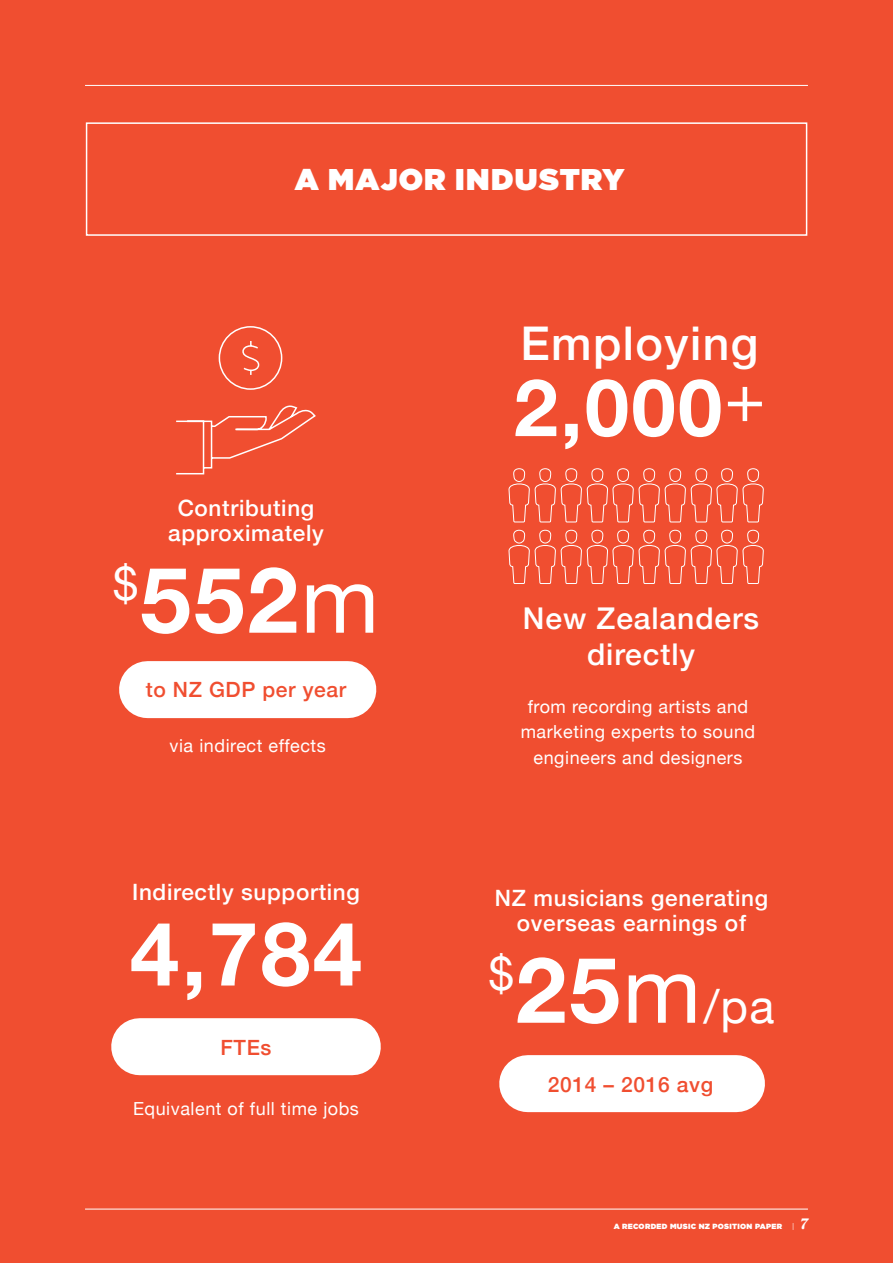
<style>
.page{position:relative;width:893px;height:1263px;background:#f04e30}
.page>*{position:absolute;margin:0;border:0;box-sizing:border-box;transform-origin:0 0}
.t1{font:700 91.5px "Helvetica Neue";color:#fff}
.t2{font:700 88.5px "Helvetica Neue";color:#fff}
.t3{font:700 79.5px "Helvetica Neue";color:#fff}
.t4{font:500 46.5px "Helvetica Neue";letter-spacing:.03em;color:#fff}
.t5{font:46.5px "Helvetica Neue";color:#fff}
.t6{font:500 30px/36px "Helvetica Neue";letter-spacing:.03em;color:#fff;text-align:center}
.t7{font:900 30px "Gotham HTF";letter-spacing:.04em;color:#fff}
.t8{font:500 22.5px/25.5px "Helvetica Neue";letter-spacing:.03em;color:#fff;text-align:center}
.t9{font:500 21px "Helvetica Neue";letter-spacing:.03em;color:#f04e30}
.t10{font:18px/25.5px "Helvetica Neue";letter-spacing:.03em;color:#fff;text-align:center}
.t11{font:900 7.5px "Gotham HTF";letter-spacing:.04em;color:#fff}
.t12{font:7.5px "Gotham HTF";color:#fff}
.s1{font-weight:400}
.s2{font-weight:700;font-size:91.5px}
.s3{font-size:91.5px}
.s4{font-family:"Cheltenham";font-weight:700;font-style:italic;font-size:15px}
</style>
<div class="page">
<hr style="left:85px;top:1209px;width:723px;height:1px;background:#fff">
<hr style="left:85px;top:85px;width:723px;height:1px;background:#fff">
<div style="left:148px;top:661px;width:200px;height:57px;background:#fff"></div>
<div style="left:140px;top:1018px;width:212px;height:57px;background:#fff"></div>
<div style="left:528px;top:1055px;width:208px;height:57px;background:#fff"></div>
<svg style="left:176px;top:405px;width:140px;height:70px"></svg>
<div style="left:219px;top:326px;width:63px;height:64px;border:2px solid #fff;border-radius:50%"></div>
<svg style="left:242px;top:341px;width:18px;height:34px"></svg>
<svg style="left:509px;top:468px;width:255px;height:116px"></svg>
<div style="left:86px;top:122px;width:721px;height:114px;border:2px solid #fff"></div>
<h3 class="t7" style="left:295px;top:162px;width:331px">A MAJOR INDUSTRY</h3>
<p class="t8" style="left:168px;top:493px;width:157px">Contributing approximately</p>
<h1 class="t1" style="left:113px;top:528px;width:268px"><sup>$</sup>552<span class="s1">m</span></h1>
<p class="t9" style="left:146px;top:673px;width:202px">to NZ GDP per year</p>
<p class="t10" style="left:170px;top:734px;width:158px">via indirect effects</p>
<p class="t8" style="left:132px;top:877px;width:229px">Indirectly supporting</p>
<h2 class="t2" style="left:130px;top:884px;width:234px">4,784</h2>
<p class="t9" style="left:221px;top:1031px;width:52px">FTEs</p>
<p class="t10" style="left:133px;top:1097px;width:227px">Equivalent of full time jobs</p>
<h3 class="t4" style="left:521px;top:306px;width:239px">Employing</h3>
<h3 class="t3" style="left:514px;top:345px;width:253px">2,000<sup>+</sup></h3>
<h3 class="t6" style="left:523px;top:598px;width:238px">New Zealanders directly</h3>
<p class="t10" style="left:521px;top:695px;width:236px">from recording artists and marketing experts to sound engineers and designers</p>
<p class="t8" style="left:495px;top:883px;width:275px">NZ musicians generating overseas earnings of</p>
<h3 class="t5" style="left:488px;top:973px;width:288px"><sup>$</sup><span class="s2">25</span><span class="s3">m</span>/pa</h3>
<p class="t9" style="left:548px;top:1068px;width:167px">2014 – 2016 avg</p>
<p class="t11" style="left:614px;top:1222px;width:170px">A RECORDED MUSIC NZ POSITION PAPER</p>
<p class="t12" style="left:792px;top:1222px;width:17px">| <span class="s4">7</span></p>
</div>
